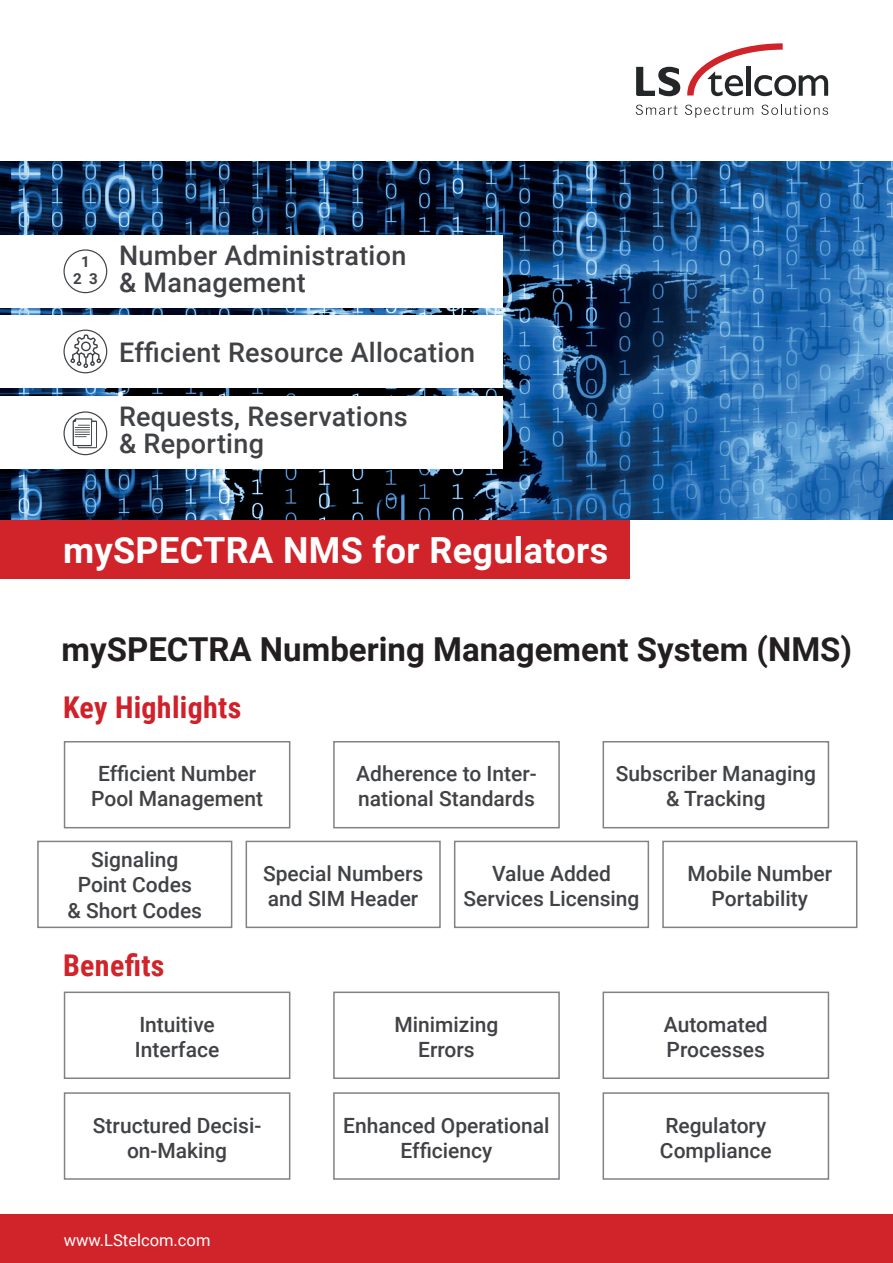
<style>
.page{position:relative;width:893px;height:1263px;background:#fff}
.page>*{position:absolute;margin:0;border:0;box-sizing:border-box;transform-origin:0 0}
.t1{font:700 36px "Roboto";letter-spacing:.01em;color:#fff}
.t2{font:700 33px "Roboto";color:#231f20}
.t3{font:700 30px "Roboto Condensed";letter-spacing:.01em;color:#d0212a}
.t4{font:700 30px "Roboto Condensed";letter-spacing:.01em;color:#d1232a}
.t5{font:500 27px/27px "Roboto";letter-spacing:.01em;color:#404245}
.t6{font:500 21px/25.2px "Roboto";color:#404245;text-align:center}
.t7{font:16.5px "Roboto";color:#fff}
.t8{font:700 15.15px/16.5px "Roboto";color:#3f4245;text-align:center}
</style>
<div class="page">
<img style="left:0;top:162px;width:893px;height:358px">
<div style="left:0;top:1215px;width:893px;height:48px;background:#d1232a"></div>
<svg style="left:687px;top:43px;width:141px;height:53px"></svg>
<svg style="left:636px;top:67px;width:44px;height:29px"></svg>
<svg style="left:636px;top:105px;width:42px;height:10px"></svg>
<svg style="left:685px;top:105px;width:68px;height:13px"></svg>
<svg style="left:761px;top:105px;width:67px;height:10px"></svg>
<div style="left:0;top:520px;width:629px;height:58px;background:#d1232a"></div>
<div style="left:0;top:235px;width:503px;height:72px;background:#fff"></div>
<div style="left:0;top:315px;width:503px;height:73px;background:#fff"></div>
<div style="left:0;top:396px;width:503px;height:73px;background:#fff"></div>
<svg style="left:63px;top:991px;width:228px;height:88px"></svg>
<svg style="left:63px;top:1092px;width:228px;height:88px"></svg>
<svg style="left:333px;top:991px;width:227px;height:88px"></svg>
<svg style="left:333px;top:1092px;width:227px;height:88px"></svg>
<svg style="left:602px;top:991px;width:228px;height:88px"></svg>
<svg style="left:602px;top:1092px;width:228px;height:88px"></svg>
<div style="left:63px;top:249px;width:44px;height:44px;border:1px solid #404245;border-radius:50%"></div>
<div style="left:63px;top:330px;width:44px;height:43px;border:1px solid #404245;border-radius:50%"></div>
<svg style="left:70px;top:332px;width:31px;height:36px"></svg>
<div style="left:63px;top:411px;width:44px;height:44px;border:1px solid #404245;border-radius:50%"></div>
<svg style="left:73px;top:418px;width:24px;height:30px"></svg>
<svg style="left:63px;top:741px;width:228px;height:88px"></svg>
<svg style="left:37px;top:840px;width:196px;height:89px"></svg>
<svg style="left:333px;top:741px;width:227px;height:88px"></svg>
<svg style="left:245px;top:840px;width:196px;height:89px"></svg>
<svg style="left:602px;top:741px;width:228px;height:88px"></svg>
<svg style="left:454px;top:840px;width:196px;height:89px"></svg>
<svg style="left:662px;top:840px;width:196px;height:89px"></svg>
<p class="t8" style="left:73px;top:253px;width:26px">1<br>2 3</p>
<p class="t5" style="left:119px;top:241px;width:289px">Number Administration &amp; Management</p>
<p class="t5" style="left:119px;top:337px;width:358px">Efficient Resource Allocation</p>
<p class="t5" style="left:119px;top:402px;width:290px">Requests, Reservations &amp; Reporting</p>
<h1 class="t1" style="left:63px;top:525px;width:547px">mySPECTRA NMS for Regulators</h1>
<h2 class="t2" style="left:62px;top:626px;width:792px">mySPECTRA Numbering Management System (NMS)</h2>
<h3 class="t3" style="left:63px;top:686px;width:180px">Key Highlights</h3>
<p class="t6" style="left:91px;top:760px;width:173px">Efficient Number<br>Pool Management</p>
<p class="t6" style="left:356px;top:760px;width:182px;text-align:left">Adherence to Inter&shy;national Standards</p>
<p class="t6" style="left:616px;top:760px;width:202px">Subscriber Managing &amp; Tracking</p>
<p class="t6" style="left:67px;top:846px;width:136px">Signaling<br>Point Codes<br>&amp; Short Codes</p>
<h3 class="t4" style="left:63px;top:944px;width:103px">Benefits</h3>
<p class="t6" style="left:135px;top:1011px;width:86px;text-align:left">Intuitive<br>Interface</p>
<p class="t6" style="left:263px;top:860px;width:162px;text-align:left">Special Numbers and SIM Header</p>
<p class="t6" style="left:463px;top:860px;width:178px">Value Added<br>Services Licensing</p>
<p class="t6" style="left:687px;top:860px;width:146px">Mobile Number<br>Portability</p>
<p class="t6" style="left:394px;top:1011px;width:105px">Minimizing<br>Errors</p>
<p class="t6" style="left:664px;top:1011px;width:105px;text-align:left">Automated<br>Processes</p>
<p class="t6" style="left:93px;top:1112px;width:170px">Structured Decisi&shy;on-Making</p>
<p class="t7" style="left:64px;top:1228px;width:148px">www.LStelcom.com</p>
<p class="t6" style="left:343px;top:1112px;width:208px">Enhanced Operational<br>Efficiency</p>
<p class="t6" style="left:660px;top:1112px;width:113px;text-align:left">Regulatory<br>Compliance</p>
</div>
